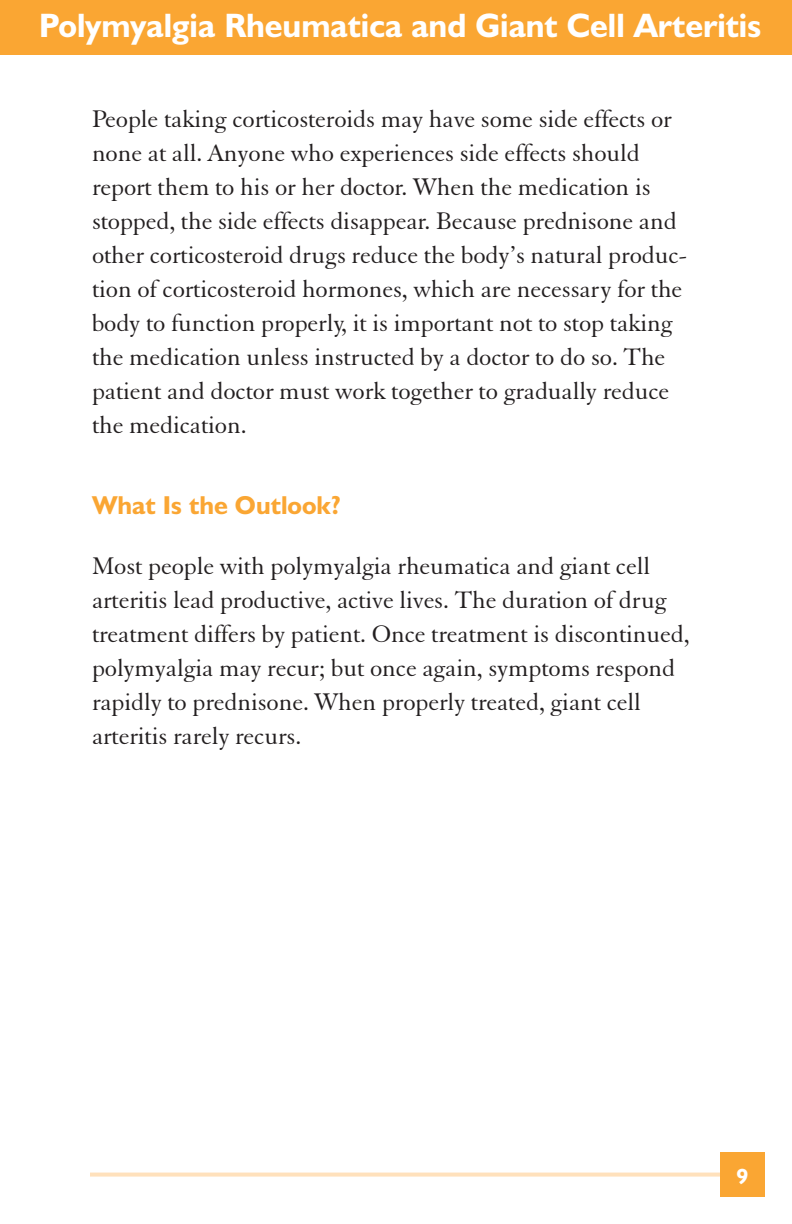
<style>
.page{position:relative;width:792px;height:1224px;background:#fff}
.page>*{position:absolute;margin:0;border:0;box-sizing:border-box;transform-origin:0 0}
.t1{font:700 34px "Humanist 521 BT";color:#fff}
.t2{font:26px/34px "Elegant Garamond BT";letter-spacing:-.005em;color:#231f20}
.t3{font:700 26px "Humanist 521 BT";color:#faa633}
.t4{font:700 22px "Humanist 521 BT";color:#fff}
</style>
<div class="page">
<svg style="left:90px;top:1173px;width:630px;height:4px;background:#ffe4c3"></svg>
<div style="left:0;top:0;width:792px;height:55px;background:#faa633"></div>
<div style="left:720px;top:1152px;width:45px;height:45px;background:#faa633"></div>
<h1 class="t1" style="left:39px;top:13px;width:723px">Polymyalgia Rheumatica and Giant Cell Arteritis</h1>
<p class="t2" style="left:92px;top:104px;width:597px">People taking corticosteroids may have some side effects or none at all. Anyone who experiences side effects should report them to his or her doctor. When the medication is stopped, the side effects disappear. Because prednisone and other corticosteroid drugs reduce the body’s natural produc&shy;tion of corticosteroid hormones, which are necessary for the body to function properly, it is important not to stop taking the medication unless instructed by a doctor to do so. The patient and doctor must work together to gradually reduce the medication.</p>
<p class="t3" style="left:92px;top:495px;width:251px">What Is the Outlook?</p>
<p class="t2" style="left:92px;top:551px;width:599px">Most people with polymyalgia rheumatica and giant cell arteritis lead productive, active lives. The duration of drug treatment differs by patient. Once treatment is discontinued, polymyalgia may recur; but once again, symptoms respond rapidly to prednisone. When properly treated, giant cell arteritis rarely recurs.</p>
<p class="t4" style="left:737px;top:1168px;width:13px">9</p>
</div>
